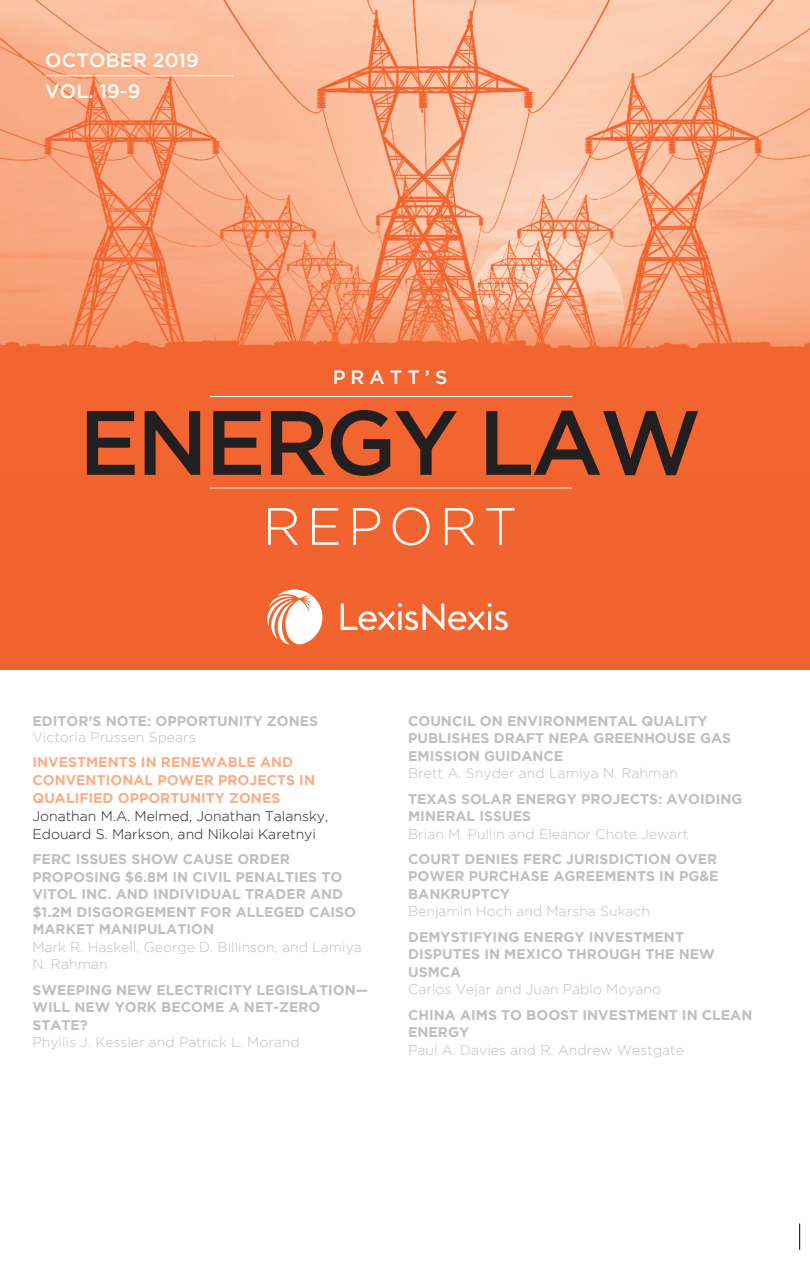
<style>
.page{position:relative;width:810px;height:1276px;background:#fff}
.page>*{position:absolute;margin:0;border:0;box-sizing:border-box;transform-origin:0 0}
.t1{font:500 91px "Gotham";letter-spacing:-.035em;color:#231f20}
.t2{font:300 52.5px "Gotham";letter-spacing:.115em;color:#fff}
.t3{font:500 19.25px/31px "Gotham";letter-spacing:.015em;color:#fff}
.t4{font:700 14px/17.5px "Gotham";color:#bfbfbf}
.t5{font:300 14px/17.5px "Gotham";color:#bfbfbf}
.t6{font:700 14px/17.8px "Gotham";color:#f9ad88}
.t7{font:300 14px/17.8px "Gotham";color:#231f20}
</style>
<div class="page">
<img style="left:0;top:0;width:810px;height:469px">
<div style="left:0;top:469px;width:810px;height:201px;background:#f2642f"></div>
<hr style="left:210px;top:487px;width:362px;height:1px;background:#fff">
<hr style="left:210px;top:396px;width:362px;height:1px;background:#fff">
<hr style="left:46px;top:75px;width:187px;height:1px;background:#fff">
<img style="left:267px;top:589px;width:241px;height:56px">
<svg style="left:799px;top:1223px;width:1px;height:27px"></svg>
<h3 class="t3" style="left:45px;top:44px;width:155px">OCTOBER 2019<br>VOL. 19-9</h3>
<h3 class="t3" style="left:333px;top:361px;width:116px">PRA TT’S</h3>
<h1 class="t1" style="left:79px;top:391px;width:624px">ENERGY LAW</h1>
<h2 class="t2" style="left:263px;top:498px;width:256px">Report</h2>
<p class="t4" style="left:32px;top:711px;width:287px">EDITOR’S NOTE: OPPORTUNITY ZONES</p>
<p class="t5" style="left:32px;top:728px;width:165px">Victoria prussen Spears</p>
<p class="t6" style="left:32px;top:753px;width:284px">INVESTMENTS IN RENEWABLE AND<br>CONVENTIONAL POWER PROJECTS IN<br>QUALIFIED OPPORTUNITY ZONES</p>
<p class="t7" style="left:32px;top:807px;width:297px">Jonathan M.A. Melmed, Jonathan talansky, edouard S. Markson, and Nikolai Karetnyi</p>
<p class="t4" style="left:32px;top:850px;width:325px">FERC ISSUES SHOW CAUSE ORDER<br>PROPOSING $6.8M IN CIVIL PENALTIES TO<br>VITOL INC. AND INDIVIDUAL TRADER AND $1.2M DISGORGEMENT FOR ALLEGED CAISO<br>MARKET MANIPULATION</p>
<p class="t5" style="left:32px;top:938px;width:331px">Mark R. Haskell, George D. Billinson, and Lamiya<br>N. Rahman</p>
<p class="t4" style="left:32px;top:980px;width:337px">SWEEPING NEW ELECTRICITY LEGISLATION—<br>WILL NEW YORK BECOME A NET-ZERO<br>STATE?</p>
<p class="t5" style="left:32px;top:1033px;width:269px">phyllis J. Kessler and patrick L. Morand</p>
<p class="t4" style="left:408px;top:711px;width:324px">COUNCIL ON ENVIRONMENTAL QUALITY<br>PUBLISHES DRAFT NEPA GREENHOUSE GAS<br>EMISSION GUIDANCE</p>
<p class="t5" style="left:408px;top:764px;width:271px">Brett A. Snyder and Lamiya N. Rahman</p>
<p class="t4" style="left:408px;top:789px;width:336px">TEXAS SOLAR ENERGY PROJECTS: AVOIDING<br>MINERAL ISSUES</p>
<p class="t5" style="left:408px;top:825px;width:282px">Brian M. pullin and eleanor Chote Jewart</p>
<p class="t4" style="left:408px;top:850px;width:312px;text-align:justify">COURT DENIES FERC JURISDICTION OVER POWER PURCHASE AGREEMENTS IN PG&amp;E BANKRUPTCY</p>
<p class="t5" style="left:408px;top:902px;width:243px">Benjamin Hoch and Marsha Sukach</p>
<p class="t4" style="left:408px;top:928px;width:308px">DEMYSTIFYING ENERGY INVESTMENT<br>DISPUTES IN MEXICO THROUGH THE NEW<br>USMCA</p>
<p class="t5" style="left:408px;top:980px;width:254px">Carlos Vejar and Juan pablo Moyano</p>
<p class="t4" style="left:408px;top:1005px;width:346px">CHINA AIMS TO BOOST INVESTMENT IN CLEAN<br>ENERGY</p>
<p class="t5" style="left:408px;top:1041px;width:277px">paul A. Davies and R. Andrew Westgate</p>
</div>
